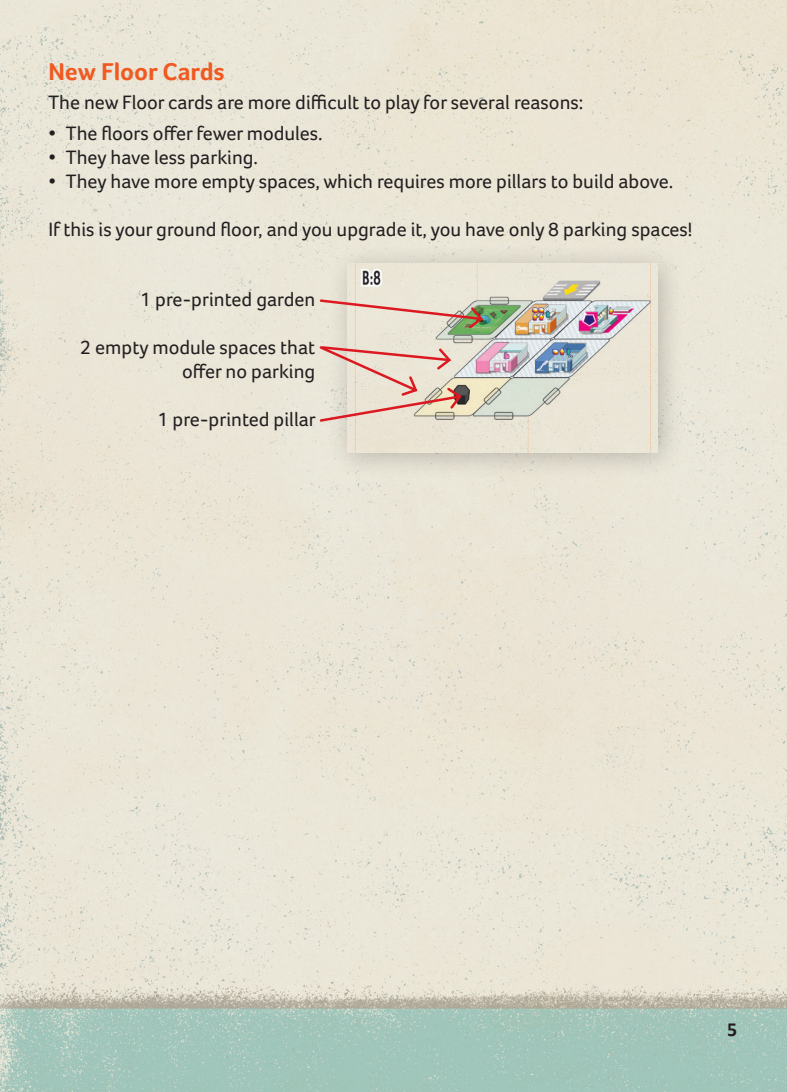
<style>
.page{position:relative;width:787px;height:1092px;background:#fff}
.page>*{position:absolute;margin:0;border:0;box-sizing:border-box;transform-origin:0 0}
.t1{font:700 25px "Foco";color:#f15921}
.t2{font:20px/24px "Foco";color:#231f20;text-align:right}
.t3{font:700 20px "Calibri";color:#231f20}
</style>
<div class="page">
<img style="left:0;top:0;width:787px;height:1091px">
<div style="left:326px;top:243px;width:359px;height:237px;background:#231f20;opacity:.25"></div>
<img style="left:347px;top:264px;width:310px;height:188px">
<svg style="left:318px;top:298px;width:167px;height:32px;background:#dbcbbb"></svg>
<svg style="left:317px;top:344px;width:146px;height:79px;background:#e4ccbe"></svg>
<p class="t1" style="left:48px;top:57px;width:178px">New Floor Cards</p>
<p class="t2" style="left:48px;top:90px;width:536px">The new Floor cards are more difficult to play for several reasons:</p>
<p class="t2" style="left:48px;top:121px;width:276px">• The floors offer fewer modules.</p>
<p class="t2" style="left:48px;top:145px;width:211px">• They have less parking.</p>
<p class="t2" style="left:48px;top:169px;width:626px">• They have more empty spaces, which requires more pillars to build above.</p>
<p class="t2" style="left:48px;top:217px;width:645px">If this is your ground floor, and you upgrade it, you have only 8 parking spaces!</p>
<p class="t2" style="left:140px;top:287px;width:176px">1 pre-printed garden</p>
<p class="t2" style="left:80px;top:335px;width:236px">2 empty module spaces that offer no parking</p>
<p class="t2" style="left:157px;top:407px;width:160px">1 pre-printed pillar</p>
<p class="t3" style="left:727px;top:1016px;width:12px">5</p>
</div>
